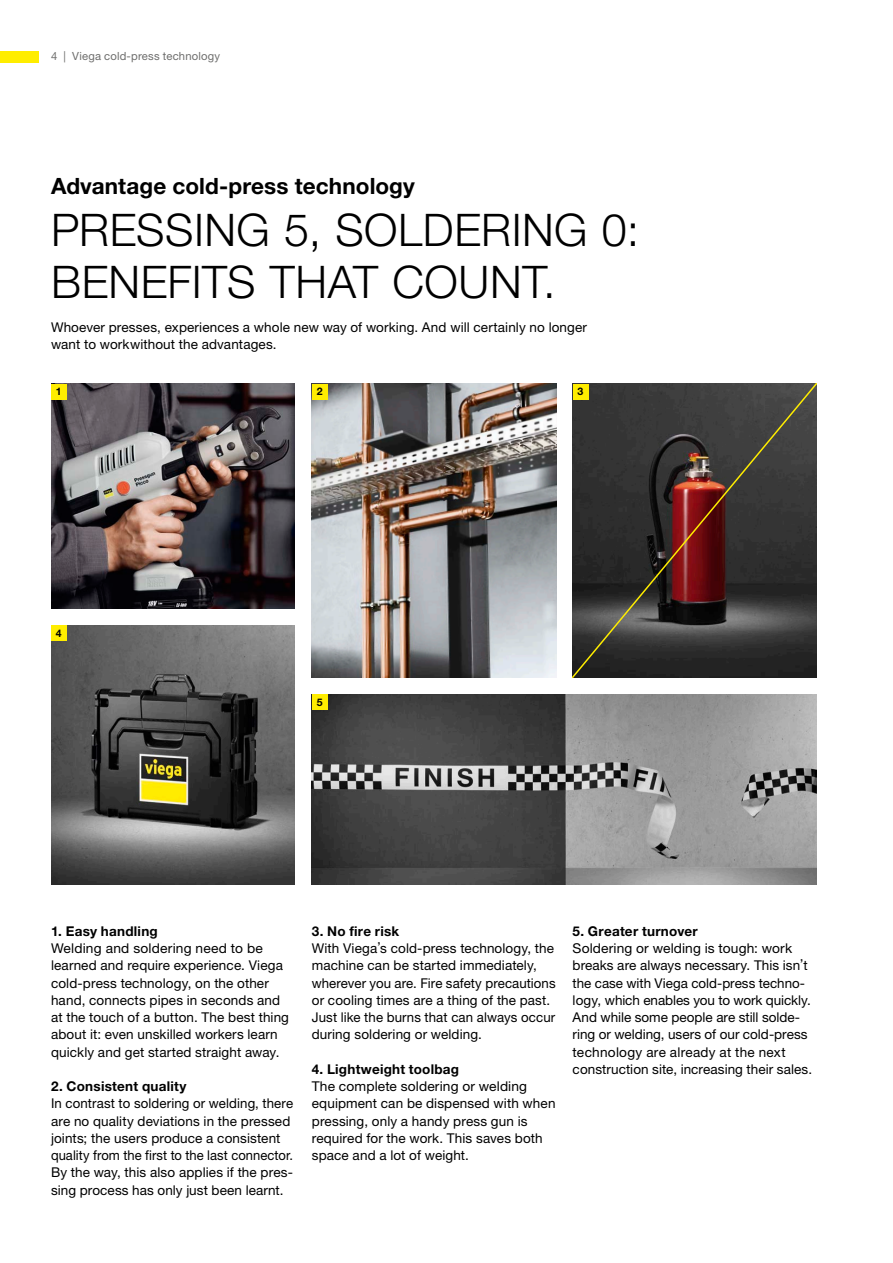
<style>
.page{position:relative;width:893px;height:1263px;background:#fff}
.page>*{position:absolute;margin:0;border:0;box-sizing:border-box;transform-origin:0 0}
.t1{font:45px/51.8px "M Ying Hei PR Cfor Viega W3";letter-spacing:.01em;color:#000}
.t2{font:22.5px "M Ying Hei PR Cfor Viega W7";letter-spacing:.005em;color:#000}
.t3{font:13.5px/17.2px "M Ying Hei PR Cfor Viega W4";letter-spacing:.01em;color:#000}
.t4{font:13.5px "M Ying Hei PR Cfor Viega W7";letter-spacing:.02em;color:#000}
.t5{font:11.25px "M Ying Hei PR Cfor Viega W4";letter-spacing:.015em;color:#6e6e6d}
.t6{font:10.5px "M Ying Hei PR Cfor Viega W7";color:#000}
</style>
<div class="page">
<img style="left:312px;top:694px;width:504px;height:190px">
<img style="left:312px;top:384px;width:244px;height:293px">
<img style="left:51px;top:384px;width:244px;height:224px">
<img style="left:51px;top:625px;width:244px;height:259px">
<div style="left:51px;top:384px;width:16px;height:16px;background:#ffed00"></div>
<div style="left:312px;top:384px;width:16px;height:16px;background:#ffed00"></div>
<div style="left:51px;top:625px;width:16px;height:16px;background:#ffed00"></div>
<div style="left:312px;top:694px;width:16px;height:16px;background:#ffed00"></div>
<svg style="left:573px;top:384px;width:243px;height:293px;background:#3d3431"></svg>
<div style="left:0;top:51px;width:38px;height:11px;background:#ffed00"></div>
<p class="t5" style="left:51px;top:49px;width:171px">4 | Viega cold-press technology</p>
<h2 class="t2" style="left:51px;top:172px;width:365px">Advantage cold-press technology</h2>
<h1 class="t1" style="left:51px;top:204px;width:590px">PRESSING 5, SOLDERING 0:<br>BENEFITS THAT COUNT.</h1>
<p class="t3" style="left:51px;top:319px;width:538px">Whoever presses, experiences a whole new way of working. And will certainly no longer want to workwithout the advantages.</p>
<p class="t6" style="left:56px;top:385px;width:7px">1</p>
<p class="t6" style="left:317px;top:385px;width:7px">2</p>
<p class="t6" style="left:578px;top:385px;width:7px">3</p>
<p class="t6" style="left:56px;top:627px;width:7px">4</p>
<p class="t6" style="left:317px;top:696px;width:7px">5</p>
<p class="t4" style="left:51px;top:923px;width:108px">1. Easy handling</p>
<p class="t3" style="left:51px;top:940px;width:240px">Welding and soldering need to be learned and require experience. Viega cold-press technology, on the other hand, connects pipes in seconds and at the touch of a button. The best thing about it: even unskilled workers learn quickly and get started straight away.</p>
<p class="t4" style="left:51px;top:1078px;width:137px">2. Consistent quality</p>
<p class="t3" style="left:51px;top:1095px;width:244px">In contrast to soldering or welding, there are no quality deviations in the pressed joints; the users produce a consistent quality from the first to the last connector.<br>By the way, this also applies if the pres&shy;sing process has only just been learnt.</p>
<p class="t4" style="left:312px;top:923px;width:89px">3. No fire risk</p>
<p class="t3" style="left:312px;top:940px;width:245px">With Viega’s cold-press technology, the machine can be started immediately, wherever you are. Fire safety precautions or cooling times are a thing of the past.<br>Just like the burns that can always occur during soldering or welding.</p>
<p class="t4" style="left:312px;top:1061px;width:149px">4. Lightweight toolbag</p>
<p class="t3" style="left:312px;top:1078px;width:245px">The complete soldering or welding equipment can be dispensed with when pressing, only a handy press gun is required for the work. This saves both space and a lot of weight.</p>
<p class="t4" style="left:573px;top:923px;width:127px">5. Greater turnover</p>
<p class="t3" style="left:573px;top:940px;width:241px">Soldering or welding is tough: work breaks are always necessary. This isn’t the case with Viega cold-press techno&shy;logy, which enables you to work quickly.<br>And while some people are still solde&shy;ring or welding, users of our cold-press technology are already at the next construction site, increasing their sales.</p>
</div>
